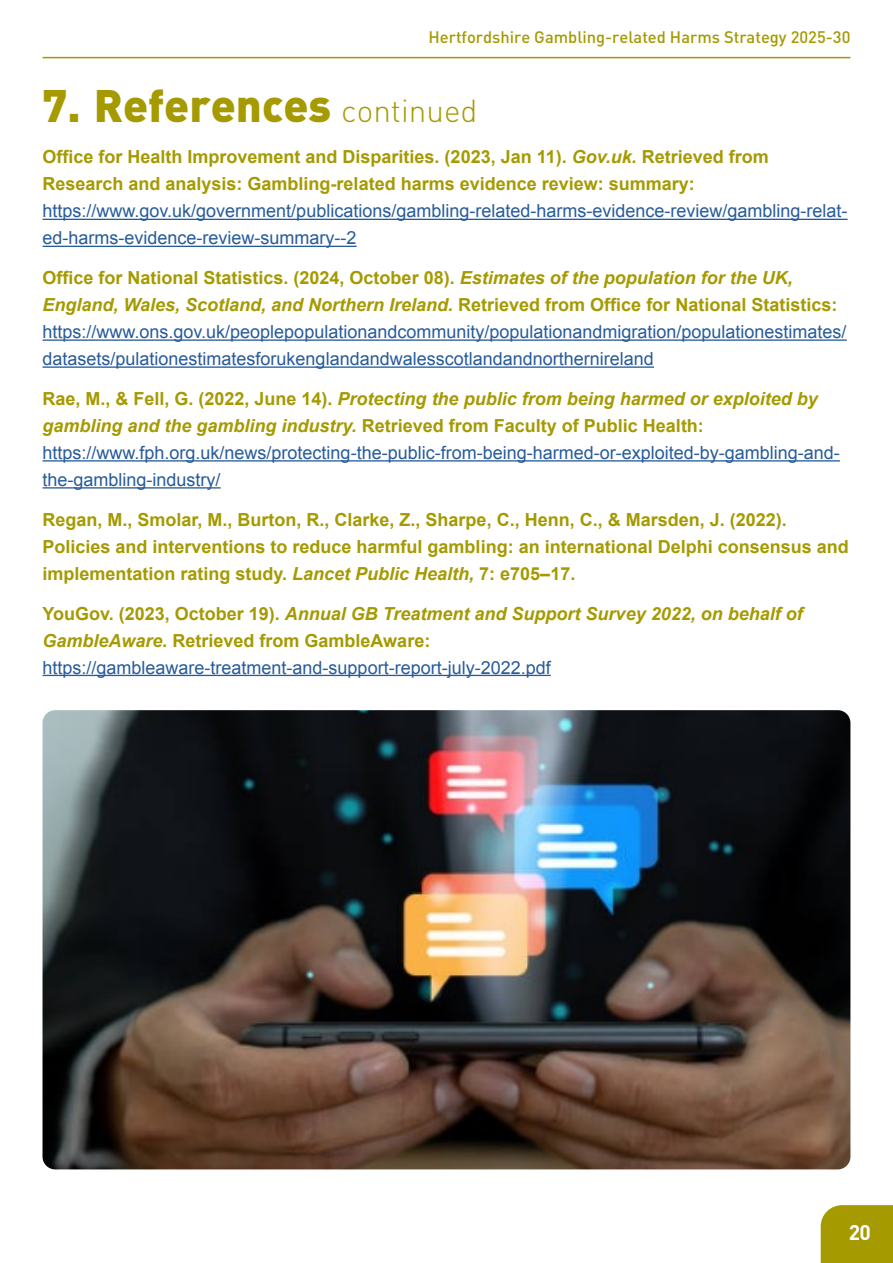
<style>
.page{position:relative;width:893px;height:1263px;background:#fff}
.page>*{position:absolute;margin:0;border:0;box-sizing:border-box;transform-origin:0 0}
.Heading1{font:900 45px "DIN";color:#a59a00}
.Heading1-2{font:700 21px "DIN";color:#fff}
.t1{font:18px/27px "Arial";color:#275b9b}
.t2{font:700 18px/27px "Arial";color:#a59a00}
.t3{font:500 16.5px "DIN";color:#a59a00}
.s1{font-weight:300;font-size:31.5px}
.s2{font-weight:700;color:#a59a00}
.s3{font-weight:700;font-style:italic;color:#a59a00}
.s4{font-style:italic}
</style>
<div class="page">
<hr style="left:43px;top:57px;width:807px;height:1px;background:#a59a00">
<div style="left:821px;top:1205px;width:72px;height:58px;background:#a59a00"></div>
<hr style="left:43px;top:219px;width:805px;height:1px;background:#275b9b">
<hr style="left:43px;top:246px;width:314px;height:1px;background:#275b9b">
<hr style="left:43px;top:339px;width:804px;height:2px;background:#275b9b">
<hr style="left:43px;top:366px;width:611px;height:2px;background:#275b9b">
<hr style="left:43px;top:460px;width:797px;height:1px;background:#275b9b">
<hr style="left:43px;top:487px;width:178px;height:1px;background:#275b9b">
<hr style="left:43px;top:675px;width:508px;height:1px;background:#275b9b">
<img style="left:43px;top:710px;width:807px;height:459px">
<p class="t3" style="left:428px;top:26px;width:423px">Hertfordshire Gambling-related Harms Strategy 2025-30</p>
<h2 class="Heading1" style="left:43px;top:75px;width:437px">7. References <span class="s1">continued</span></h2>
<h2 class="t1" style="left:43px;top:144px;width:807px"><span class="s2">Office for Health Improvement and Disparities. (2023, Jan 11).</span> <span class="s3">Gov.uk.</span> <span class="s2">Retrieved from Research and analysis: Gambling-related harms evidence review: summary: </span>https://www.gov.uk/government/publications/gambling-related-harms-evidence-review/gambling-relat&shy;ed-harms-evidence-review-summary--2</h2>
<h2 class="t1" style="left:43px;top:265px;width:806px"><span class="s2">Office for National Statistics. (2024, October 08).</span> <span class="s3">Estimates of the population for the UK, England, Wales, Scotland, and Northern Ireland.</span> <span class="s2">Retrieved from Office for National Statistics: </span>https://www.ons.gov.uk/peoplepopulationandcommunity/populationandmigration/populationestimates/ datasets/pulationestimatesforukenglandandwalesscotlandandnorthernireland</h2>
<h2 class="t1" style="left:43px;top:385px;width:799px"><span class="s2">Rae, M., &amp; Fell, G. (2022, June 14).</span> <span class="s3">Protecting the public from being harmed or exploited by gambling and the gambling industry.</span> <span class="s2">Retrieved from Faculty of Public Health: </span>https://www.fph.org.uk/news/protecting-the-public-from-being-harmed-or-exploited-by-gambling-and&shy;the-gambling-industry/</h2>
<h2 class="t2" style="left:43px;top:506px;width:808px">Regan, M., Smolar, M., Burton, R., Clarke, Z., Sharpe, C., Henn, C., &amp; Marsden, J. (2022).<br>Policies and interventions to reduce harmful gambling: an international Delphi consensus and implementation rating study. <span class="s4">Lancet Public Health,</span> 7: e705–17.</h2>
<h2 class="t1" style="left:43px;top:600px;width:762px"><span class="s2">YouGov. (2023, October 19).</span> <span class="s3">Annual GB Treatment and Support Survey 2022, on behalf of<br>GambleAware.</span> <span class="s2">Retrieved from GambleAware: </span>https://gambleaware-treatment-and-support-report-july-2022.pdf</h2>
<h2 class="Heading1-2" style="left:849px;top:1219px;width:23px">20</h2>
</div>
